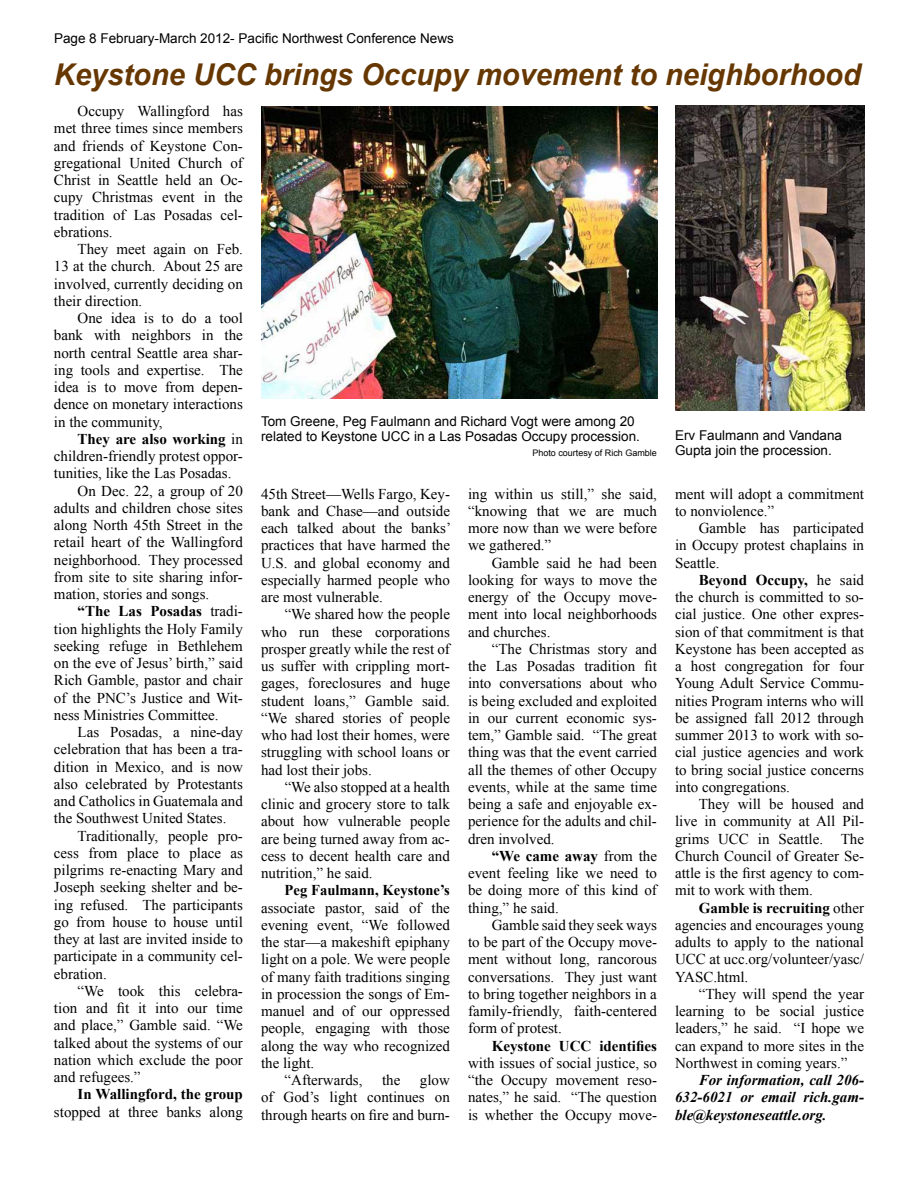
<style>
.page{position:relative;width:918px;height:1188px;background:#fff}
.page>*{position:absolute;margin:0;border:0;box-sizing:border-box;transform-origin:0 0}
.t1{font:italic 700 30px "Arial";color:#663700}
.t2{font:15px/17.2px "Times New Roman";color:#000;text-align:justify}
.t3{font:700 15px "Times New Roman";color:#000}
.t4{font:italic 700 15px/17.2px "Times New Roman";color:#000;text-align:justify}
.t5{font:13.5px/15px "Arial";color:#000}
.t6{font:9px "Arial";color:#000}
.s1{font-weight:400}
.s2{font-weight:700}
</style>
<div class="page">
<img style="left:675px;top:106px;width:189px;height:305px">
<img style="left:261px;top:107px;width:396px;height:292px">
<p class="t5" style="left:54px;top:31px;width:401px">Page 8 February-March 2012- Pacific Northwest Conference News</p>
<h1 class="t1" style="left:54px;top:55px;width:808px">Keystone UCC brings Occupy movement to neighborhood</h1>
<p class="t2" style="left:54px;top:102px;width:190px;text-indent:24px">Occupy Wallingford has met three times since members and friends of Keystone Con&shy;gregational United Church of Christ in Seattle held an Oc&shy;cupy Christmas event in the tradition of Las Posadas cel&shy;ebrations.</p>
<p class="t2" style="left:54px;top:240px;width:190px;text-indent:24px">They meet again on Feb.<br>13 at the church. About 25 are involved, currently deciding on their direction.</p>
<p class="t2" style="left:54px;top:309px;width:190px;text-indent:24px">One idea is to do a tool bank with neighbors in the north central Seattle area shar&shy;ing tools and expertise. The idea is to move from depen&shy;dence on monetary interactions in the community,</p>
<p class="t3" style="left:78px;top:429px;width:167px">They are also working <span class="s1">in</span></p>
<p class="t2" style="left:54px;top:447px;width:190px">children-friendly protest oppor-</p>
<p class="t2" style="left:54px;top:465px;width:179px">tunities, like the Las Posadas.</p>
<p class="t2" style="left:78px;top:482px;width:167px">On Dec. 22, a group of 20</p>
<p class="t2" style="left:54px;top:499px;width:190px">adults and children chose sites</p>
<p class="t2" style="left:54px;top:516px;width:190px">along North 45th Street in the</p>
<p class="t2" style="left:54px;top:534px;width:190px">retail heart of the Wallingford</p>
<p class="t2" style="left:54px;top:551px;width:190px">neighborhood. They processed</p>
<p class="t2" style="left:54px;top:568px;width:190px">from site to site sharing infor-</p>
<p class="t2" style="left:54px;top:585px;width:157px">mation, stories and songs.</p>
<p class="t3" style="left:78px;top:601px;width:167px">“The Las Posadas <span class="s1">tradi-</span></p>
<p class="t2" style="left:54px;top:620px;width:190px">tion highlights the Holy Family</p>
<p class="t2" style="left:54px;top:637px;width:190px">seeking refuge in Bethlehem</p>
<p class="t2" style="left:54px;top:654px;width:190px">on the eve of Jesus’ birth,” said</p>
<p class="t2" style="left:54px;top:672px;width:190px">Rich Gamble, pastor and chair</p>
<p class="t2" style="left:54px;top:689px;width:190px">of the PNC’s Justice and Wit-</p>
<p class="t2" style="left:54px;top:706px;width:166px">ness Ministries Committee.</p>
<p class="t2" style="left:78px;top:723px;width:167px">Las Posadas, a nine-day</p>
<p class="t2" style="left:54px;top:741px;width:190px">celebration that has been a tra-</p>
<p class="t2" style="left:54px;top:758px;width:190px">dition in Mexico, and is now</p>
<p class="t2" style="left:54px;top:775px;width:190px">also celebrated by Protestants</p>
<p class="t2" style="left:54px;top:792px;width:190px">and Catholics in Guatemala and</p>
<p class="t2" style="left:54px;top:810px;width:174px">the Southwest United States.</p>
<p class="t2" style="left:78px;top:827px;width:167px">Traditionally, people pro-</p>
<p class="t2" style="left:54px;top:844px;width:190px">cess from place to place as</p>
<p class="t2" style="left:54px;top:861px;width:190px">pilgrims re-enacting Mary and</p>
<p class="t2" style="left:54px;top:879px;width:190px">Joseph seeking shelter and be-</p>
<p class="t2" style="left:54px;top:896px;width:190px">ing refused. The participants</p>
<p class="t2" style="left:54px;top:913px;width:190px">go from house to house until</p>
<p class="t2" style="left:54px;top:930px;width:190px">they at last are invited inside to</p>
<p class="t2" style="left:54px;top:948px;width:190px">participate in a community cel-</p>
<p class="t2" style="left:54px;top:965px;width:54px">ebration.</p>
<p class="t2" style="left:78px;top:982px;width:167px">“We took this celebra-</p>
<p class="t2" style="left:54px;top:999px;width:190px">tion and fit it into our time</p>
<p class="t2" style="left:54px;top:1017px;width:190px">and place,” Gamble said. “We</p>
<p class="t2" style="left:54px;top:1034px;width:190px">talked about the systems of our</p>
<p class="t2" style="left:54px;top:1051px;width:190px">nation which exclude the poor</p>
<p class="t2" style="left:54px;top:1068px;width:88px">and refugees.”</p>
<p class="t3" style="left:78px;top:1084px;width:167px">In Wallingford, the group</p>
<p class="t2" style="left:54px;top:1103px;width:190px">stopped at three banks along</p>
<p class="t5" style="left:261px;top:414px;width:380px">Tom Greene, Peg Faulmann and Richard Vogt were among 20 related to Keystone UCC in a Las Posadas Occupy procession.</p>
<p class="t6" style="left:532px;top:447px;width:126px">Photo courtesy of Rich Gamble</p>
<p class="t2" style="left:261px;top:485px;width:192px">45th Street—Wells Fargo, Key&shy;bank and Chase—and outside each talked about the banks’ practices that have harmed the U.S. and global economy and especially harmed people who are most vulnerable.</p>
<p class="t2" style="left:261px;top:606px;width:190px;text-indent:24px">“We shared how the people who run these corporations prosper greatly while the rest of us suffer with crippling mort&shy;gages, foreclosures and huge student loans,” Gamble said. “We shared stories of people who had lost their homes, were struggling with school loans or had lost their jobs.</p>
<p class="t2" style="left:261px;top:778px;width:191px;text-indent:24px">“We also stopped at a health clinic and grocery store to talk about how vulnerable people are being turned away from ac&shy;cess to decent health care and nutrition,” he said.</p>
<p class="t3" style="left:285px;top:880px;width:167px">Peg Faulmann, Keystone’s</p>
<p class="t2" style="left:261px;top:899px;width:190px">associate pastor, said of the</p>
<p class="t2" style="left:261px;top:916px;width:190px">evening event, “We followed</p>
<p class="t2" style="left:261px;top:933px;width:190px">the star—a makeshift epiphany</p>
<p class="t2" style="left:261px;top:951px;width:190px">light on a pole. We were people</p>
<p class="t2" style="left:261px;top:968px;width:190px">of many faith traditions singing</p>
<p class="t2" style="left:261px;top:985px;width:190px">in procession the songs of Em-</p>
<p class="t2" style="left:261px;top:1002px;width:190px">manuel and of our oppressed</p>
<p class="t2" style="left:261px;top:1020px;width:190px">people, engaging with those</p>
<p class="t2" style="left:261px;top:1037px;width:190px">along the way who recognized</p>
<p class="t2" style="left:261px;top:1054px;width:55px">the light.</p>
<p class="t2" style="left:285px;top:1071px;width:79px">“Afterwards,</p>
<p class="t2" style="left:382px;top:1071px;width:20px">the</p>
<p class="t2" style="left:261px;top:1071px;width:190px;text-indent:159px">glow of God’s light continues on through hearts on fire and burn-</p>
<p class="t2" style="left:468px;top:485px;width:190px">ing within us still,” she said, “knowing that we are much more now than we were before we gathered.”</p>
<p class="t2" style="left:468px;top:554px;width:190px;text-indent:24px">Gamble said he had been looking for ways to move the energy of the Occupy move&shy;ment into local neighborhoods and churches.</p>
<p class="t2" style="left:468px;top:640px;width:190px;text-indent:24px">“The Christmas story and the Las Posadas tradition fit into conversations about who is being excluded and exploited in our current economic sys&shy;tem,” Gamble said. “The great thing was that the event carried all the themes of other Occupy events, while at the same time being a safe and enjoyable ex&shy;perience for the adults and chil&shy;dren involved.</p>
<p class="t2" style="left:468px;top:847px;width:190px;text-indent:24px"><span class="s2">“We came away</span> from the event feeling like we need to be doing more of this kind of thing,” he said.</p>
<p class="t2" style="left:468px;top:916px;width:190px;text-indent:24px">Gamble said they seek ways to be part of the Occupy move&shy;ment without long, rancorous conversations. They just want to bring together neighbors in a family-friendly, faith-centered form of protest.</p>
<p class="t3" style="left:492px;top:1035px;width:167px">Keystone UCC identifies</p>
<p class="t2" style="left:468px;top:1054px;width:190px">with issues of social justice, so “the Occupy movement reso&shy;nates,” he said. “The question is whether the Occupy move-</p>
<p class="t5" style="left:675px;top:428px;width:169px">Erv Faulmann and Vandana<br>Gupta join the procession.</p>
<p class="t2" style="left:675px;top:485px;width:190px">ment will adopt a commitment to nonviolence.”</p>
<p class="t2" style="left:675px;top:519px;width:190px;text-indent:24px">Gamble has participated in Occupy protest chaplains in Seattle.</p>
<p class="t2" style="left:675px;top:571px;width:190px;text-indent:24px"><span class="s2">Beyond Occupy,</span> he said the church is committed to so&shy;cial justice. One other expres&shy;sion of that commitment is that Keystone has been accepted as a host congregation for four Young Adult Service Commu&shy;nities Program interns who will be assigned fall 2012 through summer 2013 to work with so&shy;cial justice agencies and work to bring social justice concerns into congregations.</p>
<p class="t2" style="left:675px;top:795px;width:190px;text-indent:24px">They will be housed and live in community at All Pil&shy;grims UCC in Seattle. The Church Council of Greater Se&shy;attle is the first agency to com&shy;mit to work with them.</p>
<p class="t2" style="left:675px;top:899px;width:190px;text-indent:24px"><span class="s2">Gamble is recruiting</span> other agencies and encourages young adults to apply to the national UCC at ucc.org/volunteer/yasc/ YASC.html.</p>
<p class="t2" style="left:675px;top:985px;width:190px;text-indent:24px">“They will spend the year learning to be social justice leaders,” he said. “I hope we can expand to more sites in the Northwest in coming years.”</p>
<p class="t4" style="left:675px;top:1071px;width:190px;text-indent:24px">For information, call 206- 632-6021 or email rich.gam&shy;ble@keystoneseattle.org.</p>
</div>
